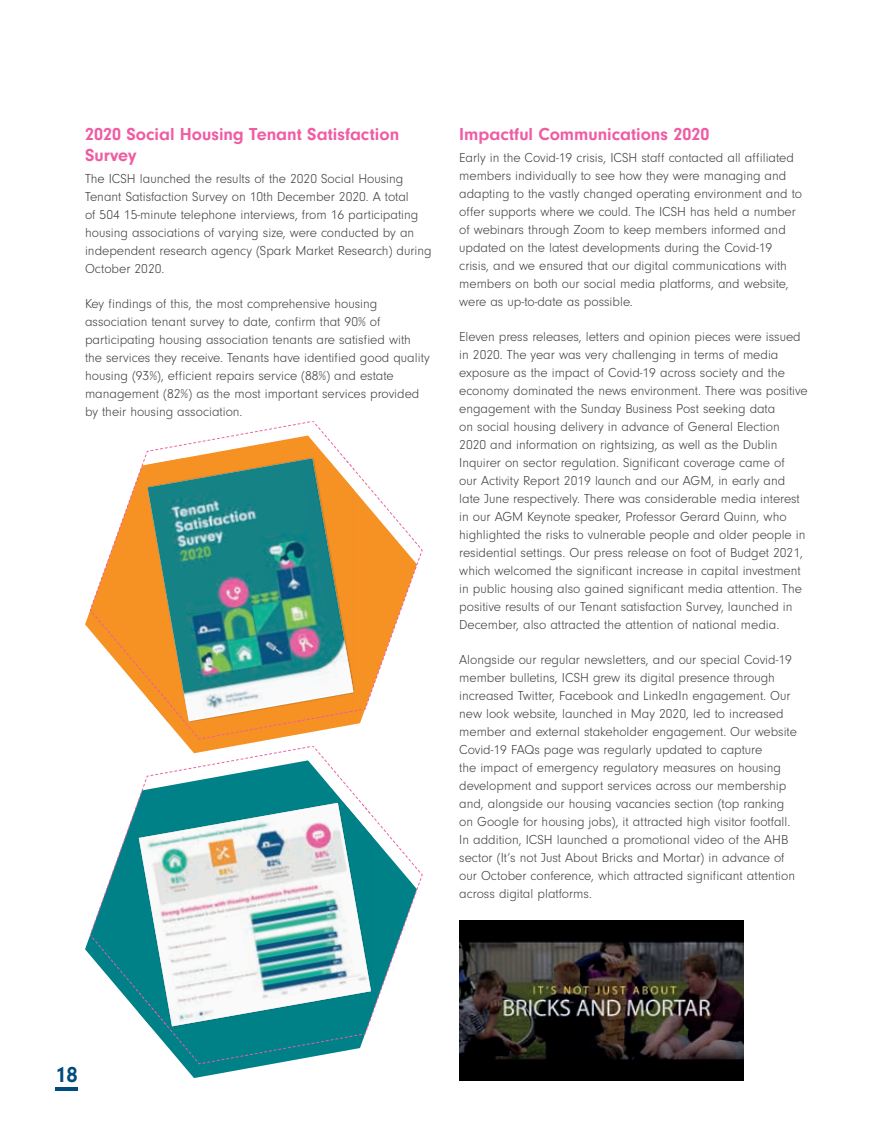
<style>
.page{position:relative;width:893px;height:1132px;background:#fff}
.page>*{position:absolute;margin:0;border:0;box-sizing:border-box;transform-origin:0 0}
.t1{font:700 22.5px "Neuzeit Gro";color:#014c7e}
.t2{font:700 18px/21px "Neuzeit Gro";color:#ef5ca3}
.t3{font:300 13.5px/18px "Neuzeit Gro";color:#3e3e3f}
</style>
<div class="page">
<hr style="left:55px;top:1087px;width:23px;height:3px;background:#014c7e">
<svg style="left:85px;top:610px;width:188px;height:136px"></svg>
<svg style="left:85px;top:934px;width:192px;height:143px"></svg>
<svg style="left:91px;top:421px;width:330px;height:317px"></svg>
<img style="left:147px;top:458px;width:207px;height:263px">
<svg style="left:91px;top:746px;width:330px;height:317px"></svg>
<svg style="left:139px;top:802px;width:232px;height:224px"></svg>
<img style="left:459px;top:920px;width:285px;height:160px">
<h2 class="t2" style="left:85px;top:123px;width:316px">2020 Social Housing Tenant Satisfaction<br>Survey</h2>
<p class="t3" style="left:85px;top:170px;width:348px">The ICSH launched the results of the 2020 Social Housing Tenant Satisfaction Survey on 10th December 2020. A total<br>of 504 15-minute telephone interviews, from 16 participating housing associations of varying size, were conducted by an independent research agency (Spark Market Research) during October 2020.</p>
<p class="t3" style="left:85px;top:295px;width:346px">Key findings of this, the most comprehensive housing association tenant survey to date, confirm that 90% of participating housing association tenants are satisfied with the services they receive. Tenants have identified good quality housing (93%), efficient repairs service (88%) and estate management (82%) as the most important services provided by their housing association.</p>
<h2 class="t2" style="left:459px;top:123px;width:252px">Impactful Communications 2020</h2>
<p class="t3" style="left:459px;top:149px;width:344px">Early in the Covid-19 crisis, ICSH staff contacted all affiliated members individually to see how they were managing and adapting to the vastly changed operating environment and to offer supports where we could. The ICSH has held a number of webinars through Zoom to keep members informed and updated on the latest developments during the Covid-19 crisis, and we ensured that our digital communications with members on both our social media platforms, and website, were as up-to-date as possible.</p>
<p class="t3" style="left:459px;top:328px;width:350px">Eleven press releases, letters and opinion pieces were issued in 2020. The year was very challenging in terms of media exposure as the impact of Covid-19 across society and the economy dominated the news environment. There was positive engagement with the Sunday Business Post seeking data<br>on social housing delivery in advance of General Election 2020 and information on rightsizing, as well as the Dublin Inquirer on sector regulation. Significant coverage came of<br>our Activity Report 2019 launch and our AGM, in early and late June respectively. There was considerable media interest in our AGM Keynote speaker, Professor Gerard Quinn, who highlighted the risks to vulnerable people and older people in residential settings. Our press release on foot of Budget 2021, which welcomed the significant increase in capital investment in public housing also gained significant media attention. The positive results of our Tenant satisfaction Survey, launched in December, also attracted the attention of national media.</p>
<p class="t3" style="left:459px;top:651px;width:339px">Alongside our regular newsletters, and our special Covid-19 member bulletins, ICSH grew its digital presence through increased Twitter, Facebook and LinkedIn engagement. Our new look website, launched in May 2020, led to increased member and external stakeholder engagement. Our website Covid-19 FAQs page was regularly updated to capture<br>the impact of emergency regulatory measures on housing development and support services across our membership and, alongside our housing vacancies section (top ranking on Google for housing jobs), it attracted high visitor footfall.<br>In addition, ICSH launched a promotional video of the AHB sector (It’s not Just About Bricks and Mortar) in advance of our October conference, which attracted significant attention across digital platforms.</p>
<h1 class="t1" style="left:55px;top:1061px;width:24px">18</h1>
</div>
